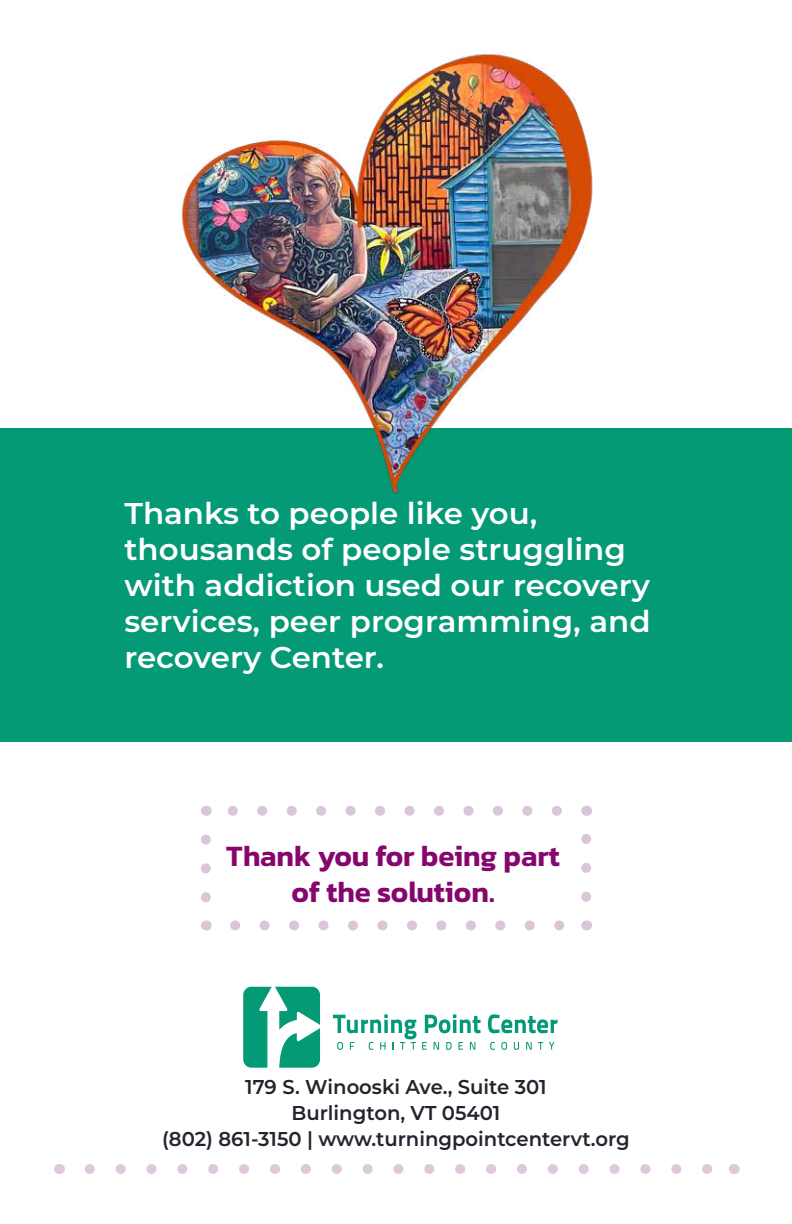
<style>
.page{position:relative;width:792px;height:1224px;background:#fff}
.page>*{position:absolute;margin:0;border:0;box-sizing:border-box;transform-origin:0 0}
.t1{font:600 30px/36px "Montserrat";color:#fff}
.t2{font:600 30px/36px "Kanit";color:#85076d;text-align:center}
.t3{font:600 20px/26px "Montserrat";color:#25232d;text-align:center}
</style>
<div class="page">
<div style="left:0;top:429px;width:792px;height:313px;background:#049a75"></div>
<img style="left:170px;top:54px;width:434px;height:440px">
<svg style="left:90px;top:1164px;width:622px;height:10px"></svg>
<svg style="left:488px;top:1014px;width:70px;height:19px"></svg>
<svg style="left:333px;top:1014px;width:148px;height:36px"></svg>
<svg style="left:490px;top:1042px;width:5px;height:8px"></svg>
<svg style="left:501px;top:1042px;width:6px;height:8px"></svg>
<svg style="left:514px;top:1042px;width:5px;height:8px"></svg>
<svg style="left:526px;top:1042px;width:6px;height:8px"></svg>
<svg style="left:538px;top:1042px;width:5px;height:8px"></svg>
<svg style="left:549px;top:1042px;width:5px;height:8px"></svg>
<svg style="left:243px;top:987px;width:77px;height:81px"></svg>
<svg style="left:201px;top:839px;width:10px;height:64px"></svg>
<svg style="left:235px;top:920px;width:330px;height:10px"></svg>
<svg style="left:581px;top:834px;width:10px;height:63px"></svg>
<svg style="left:227px;top:806px;width:330px;height:10px"></svg>
<p class="t1" style="left:124px;top:494px;width:528px">Thanks to people like you, thousands of people struggling with addiction used our recovery services, peer programming, and recovery Center.</p>
<p class="t2" style="left:226px;top:837px;width:335px">Thank you for being part of the solution.</p>
<p class="t3" style="left:162px;top:1073px;width:469px">179 S. Winooski Ave., Suite 301<br>Burlington, VT 05401<br>(802) 861-3150 | www.turningpointcentervt.org</p>
</div>
